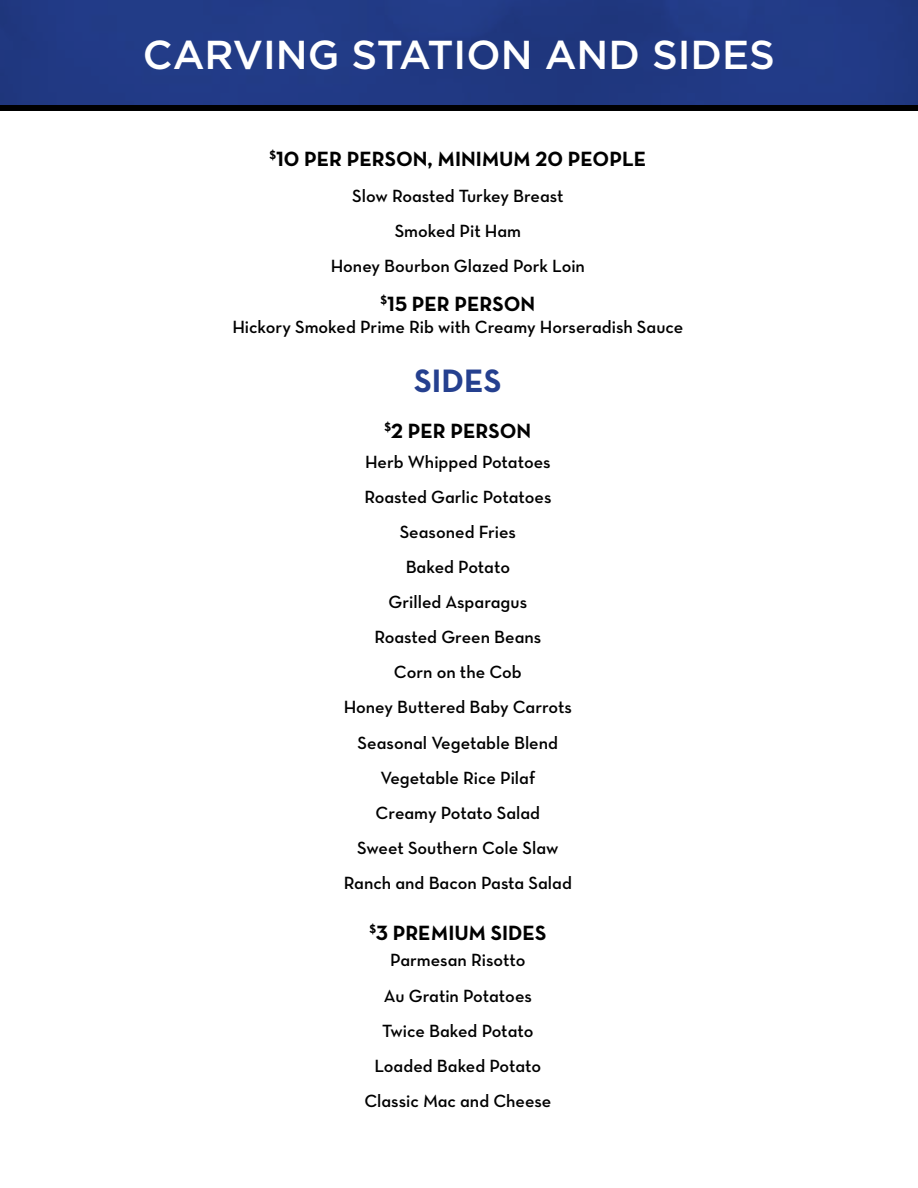
<style>
.page{position:relative;width:918px;height:1188px;background:#fff}
.page>*{position:absolute;margin:0;border:0;box-sizing:border-box;transform-origin:0 0}
.t1{font:500 40.35px "Gotham";color:#fff}
.t2{font:33px "Neutra Text Bold Alt";color:#25408f}
.t3{font:21px "Neutra Text Bold Alt";color:#000}
.t4{font:18px/35.1px "Neutra Text Demi Alt";color:#000;text-align:center}
</style>
<div class="page">
<div style="left:0;top:0;width:918px;height:105px;background:#213a85"></div>
<div style="left:0;top:105px;width:918px;height:6px;background:#000"></div>
<h1 class="t1" style="left:143px;top:32px;width:634px">CARVING STATION AND SIDES</h1>
<p class="t3" style="left:270px;top:146px;width:378px"><sup>$</sup>10 PER PERSON, MINIMUM 20 PEOPLE</p>
<p class="t4" style="left:331px;top:178px;width:256px">Slow Roasted Turkey Breast<br>Smoked Pit Ham<br>Honey Bourbon Glazed Pork Loin</p>
<p class="t3" style="left:381px;top:291px;width:156px"><sup>$</sup>15 PER PERSON</p>
<p class="t4" style="left:232px;top:309px;width:453px">Hickory Smoked Prime Rib with Creamy Horseradish Sauce</p>
<h2 class="t2" style="left:414px;top:361px;width:89px">SIDES</h2>
<p class="t3" style="left:385px;top:418px;width:148px"><sup>$</sup>2 PER PERSON</p>
<p class="t4" style="left:344px;top:444px;width:230px">Herb Whipped Potatoes<br>Roasted Garlic Potatoes<br>Seasoned Fries<br>Baked Potato<br>Grilled Asparagus<br>Roasted Green Beans<br>Corn on the Cob<br>Honey Buttered Baby Carrots<br>Seasonal Vegetable Blend<br>Vegetable Rice Pilaf<br>Creamy Potato Salad<br>Sweet Southern Cole Slaw<br>Ranch and Bacon Pasta Salad</p>
<p class="t3" style="left:369px;top:919px;width:178px"><sup>$</sup>3 PREMIUM SIDES</p>
<p class="t4" style="left:364px;top:942px;width:189px">Parmesan Risotto<br>Au Gratin Potatoes<br>Twice Baked Potato<br>Loaded Baked Potato<br>Classic Mac and Cheese</p>
</div>
